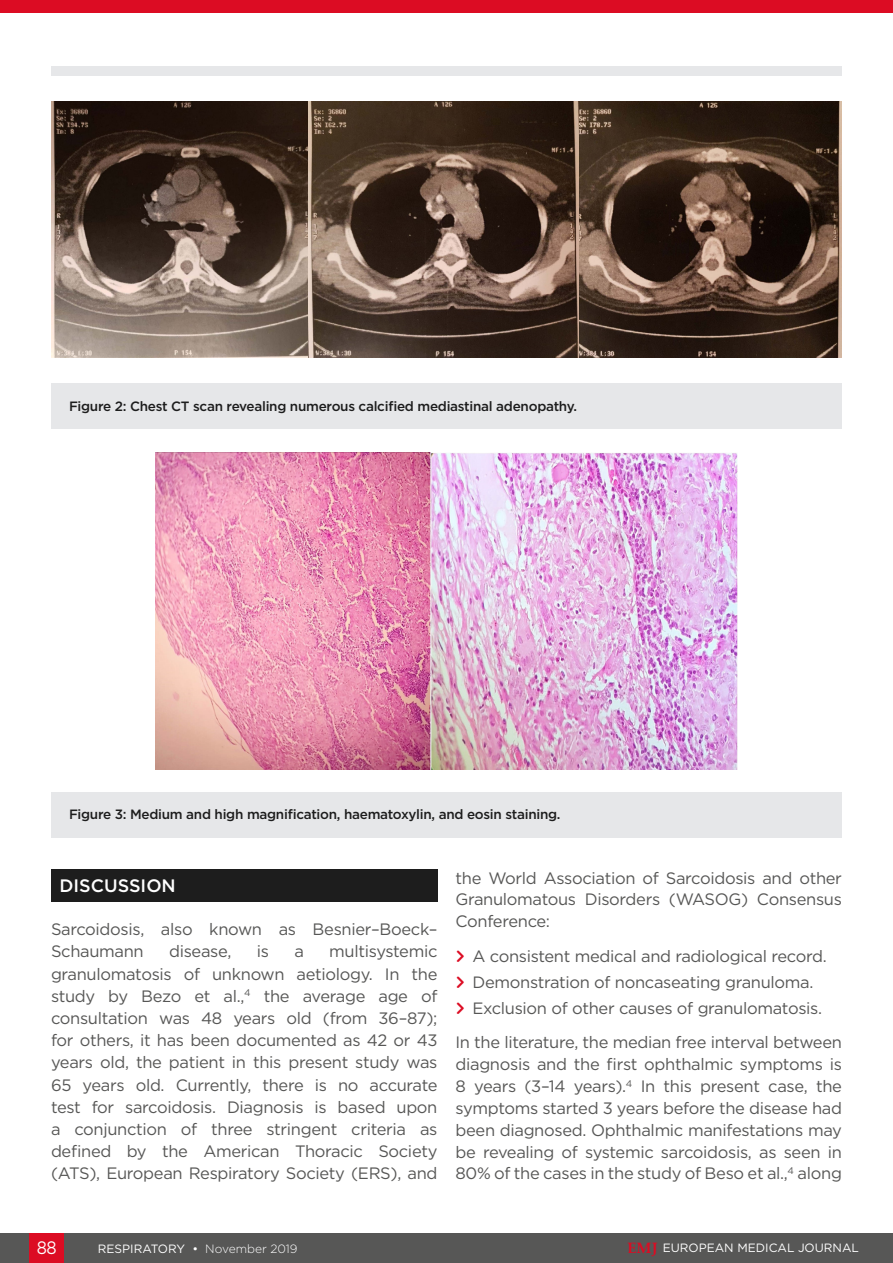
<style>
.page{position:relative;width:893px;height:1263px;background:#fff}
.page>*{position:absolute;margin:0;border:0;box-sizing:border-box;transform-origin:0 0}
.H1__Heading_1{font:500 18px "Gotham";color:#fff}
.t1{font:18px "Gotham";color:#fff;scale:.9 1}
.Body_Text{font:16.5px/22.2px "Gotham";letter-spacing:-.02em;color:#575756;text-align:justify}
.t2{font:16.35px "Gotham";letter-spacing:-.02em;color:#575756}
.t3{font:500 13.5px "Gotham";letter-spacing:-.02em;color:#1d1d1d}
.t4{font:12px "Gotham";color:#fff}
.s1{font-family:"Quicksand";font-weight:700;font-size:16.5px;color:#dc0c23}
.s2{font-weight:300}
.s3{font-family:"Palatino Linotype";font-weight:700;font-size:15px;color:#dc0c23}
</style>
<div class="page">
<div style="left:0;top:1233px;width:893px;height:30px;background:#575756"></div>
<div style="left:30px;top:1233px;width:34px;height:30px;background:#dc0c23"></div>
<div style="left:0;top:0;width:893px;height:13px;background:#dc0c23"></div>
<div style="left:51px;top:869px;width:386px;height:33px;background:#1d1d1d"></div>
<div style="left:51px;top:67px;width:791px;height:9px;background:#e6e7e9"></div>
<img style="left:51px;top:102px;width:791px;height:256px">
<div style="left:51px;top:383px;width:791px;height:45px;background:#e6e7e9"></div>
<div style="left:51px;top:792px;width:791px;height:45px;background:#e6e7e9"></div>
<img style="left:156px;top:452px;width:581px;height:317px">
<p class="t3" style="left:69px;top:397px;width:510px">Figure 2: Chest CT scan revealing numerous calcified mediastinal adenopathy.</p>
<p class="t3" style="left:69px;top:806px;width:493px">Figure 3: Medium and high magnification, haematoxylin, and eosin staining.</p>
<p class="H1__Heading_1" style="left:60px;top:874px;width:118px">DISCUSSION</p>
<p class="Body_Text" style="left:51px;top:918px;width:388px">Sarcoidosis, also known as Besnier–Boeck–<br>Schaumann</p>
<p class="Body_Text" style="left:51px;top:940px;width:388px;text-indent:278px">multisystemic granulomatosis of unknown aetiology. In the study by Bezo et al.,<sup>4</sup> the average age of consultation was 48 years old (from 36–87); for others, it has been documented as 42 or 43 years old, the patient in this present study was 65 years old. Currently, there is no accurate test for sarcoidosis. Diagnosis is based upon a conjunction of three stringent criteria as defined by the American Thoracic Society (ATS), European Respiratory Society (ERS), and</p>
<p class="Body_Text" style="left:169px;top:940px;width:64px">disease,</p>
<p class="Body_Text" style="left:257px;top:940px;width:14px">is</p>
<p class="Body_Text" style="left:294px;top:940px;width:11px">a</p>
<p class="Body_Text" style="left:455px;top:866px;width:388px">the World Association of Sarcoidosis and other Granulomatous Disorders (WASOG) Consensus Conference:</p>
<p class="t2" style="left:455px;top:945px;width:373px"><span class="s1">&gt;</span> A consistent medical and radiological record.</p>
<p class="t2" style="left:455px;top:971px;width:359px"><span class="s1">&gt;</span> Demonstration of noncaseating granuloma.</p>
<p class="t2" style="left:455px;top:997px;width:368px"><span class="s1">&gt;</span> Exclusion of other causes of granulomatosis.</p>
<p class="Body_Text" style="left:455px;top:1031px;width:388px">In the literature, the median free interval between diagnosis and the first ophthalmic symptoms is 8 years (3–14 years).<sup>4</sup> In this present case, the symptoms started 3 years before the disease had been diagnosed. Ophthalmic manifestations may be revealing of systemic sarcoidosis, as seen in 80% of the cases in the study of Beso et al.,<sup>4</sup> along</p>
<p class="t1" style="left:37px;top:1236px;width:24px">88</p>
<p class="t4" style="left:98px;top:1241px;width:201px">RESPIRATORY • <span class="s2">November 2019</span></p>
<p class="t4" style="left:627px;top:1240px;width:233px"><span class="s3">EMJ</span> EUROPEAN MEDICAL JOURNAL</p>
</div>
